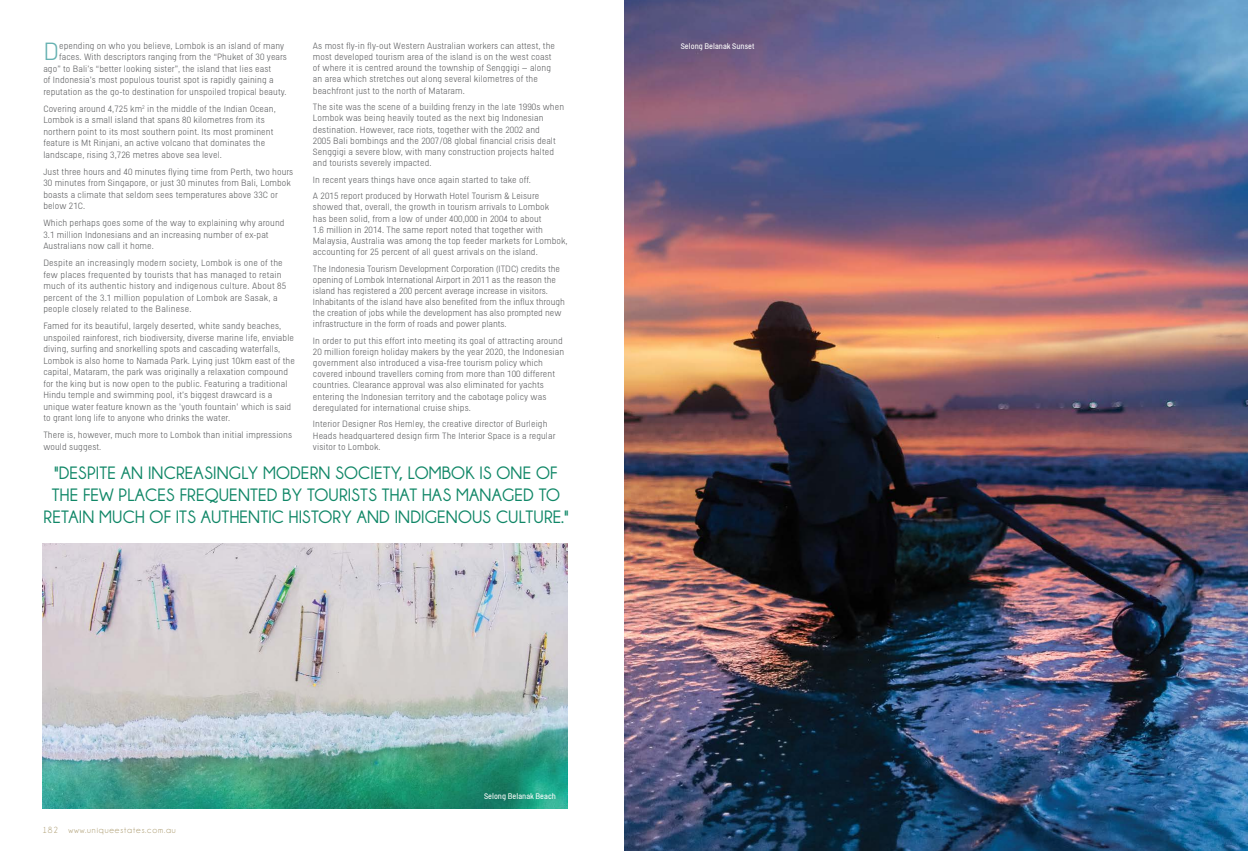
<style>
.page{position:relative;width:1248px;height:851px;background:#fff}
.page>*{position:absolute;margin:0;border:0;box-sizing:border-box;transform-origin:0 0}
.t1{font:300 24.6px "Helsinki";color:#65b1b1}
.t2{font:700 18px/21.6px "Champagne&Limousines";letter-spacing:.01em;color:#108767;text-align:center}
.t3{font:300 9px/11.1px "Helsinki";letter-spacing:.01em;color:#58595b}
.t4{font:9px "Champagne&Limousines";letter-spacing:.1em;color:#a39161}
.t5{font:8px "Helsinki";color:#fff}
</style>
<div class="page">
<img style="left:624px;top:0;width:623px;height:850px">
<img style="left:43px;top:543px;width:524px;height:265px">
<p class="t3" style="left:313px;top:40px;width:244px">As most fly-in fly-out Western Australian workers can attest, the most developed tourism area of the island is on the west coast of where it is centred around the township of Senggigi – along an area which stretches out along several kilometres of the beachfront just to the north of Mataram.</p>
<p class="t3" style="left:313px;top:101px;width:253px">The site was the scene of a building frenzy in the late 1990s when Lombok was being heavily touted as the next big Indonesian destination. However, race riots, together with the 2002 and<br>2005 Bali bombings and the 2007/08 global financial crisis dealt Senggigi a severe blow, with many construction projects halted and tourists severely impacted.</p>
<p class="t3" style="left:313px;top:171px;width:228px;line-height:16.8px">In recent years things have once again started to take off.<br>A 2015 report produced by Horwath Hotel Tourism &amp; Leisure</p>
<p class="t3" style="left:313px;top:201px;width:256px">showed that, overall, the growth in tourism arrivals to Lombok<br>has been solid, from a low of under 400,000 in 2004 to about<br>1.6 million in 2014. The same report noted that together with Malaysia, Australia was among the top feeder markets for Lombok, accounting for 25 percent of all guest arrivals on the island.</p>
<p class="t3" style="left:313px;top:262px;width:253px">The Indonesia Tourism Development Corporation (ITDC) credits the opening of Lombok International Airport in 2011 as the reason the island has registered a 200 percent average increase in visitors.<br>Inhabitants of the island have also benefited from the influx through the creation of jobs while the development has also prompted new infrastructure in the form of roads and power plants.</p>
<p class="t3" style="left:313px;top:335px;width:253px">In order to put this effort into meeting its goal of attracting around 20 million foreign holiday makers by the year 2020, the Indonesian government also introduced a visa-free tourism policy which covered inbound travellers coming from more than 100 different countries. Clearance approval was also eliminated for yachts entering the Indonesian territory and the cabotage policy was deregulated for international cruise ships.</p>
<p class="t3" style="left:313px;top:418px;width:244px">Interior Designer Ros Hemley, the creative director of Burleigh<br>Heads headquartered design firm The Interior Space is a regular visitor to Lombok.</p>
<h2 class="t2" style="left:44px;top:462px;width:526px">"DESPITE AN INCREASINGLY MODERN SOCIETY, LOMBOK IS ONE OF<br>THE FEW PLACES FREQUENTED BY TOURISTS THAT HAS MANAGED TO<br>RETAIN MUCH OF ITS AUTHENTIC HISTORY AND INDIGENOUS CULTURE."</h2>
<h1 class="t1" style="left:43px;top:37px;width:17px">D</h1>
<p class="t3" style="left:59px;top:40px;width:226px">epending on who you believe, Lombok is an island of many</p>
<p class="t3" style="left:59px;top:51px;width:229px">faces. With descriptors ranging from the “Phuket of 30 years</p>
<p class="t3" style="left:43px;top:63px;width:229px">ago” to Bali’s “better looking sister”, the island that lies east</p>
<p class="t3" style="left:43px;top:74px;width:232px">of Indonesia’s most populous tourist spot is rapidly gaining a</p>
<p class="t3" style="left:43px;top:85px;width:245px">reputation as the go-to destination for unspoiled tropical beauty.</p>
<p class="t3" style="left:43px;top:102px;width:234px;line-height:11.5px">Covering around 4,725 km<sup>2</sup> in the middle of the Indian Ocean, Lombok is a small island that spans 80 kilometres from its northern point to its most southern point. Its most prominent feature is Mt Rinjani, an active volcano that dominates the landscape, rising 3,726 metres above sea level.</p>
<p class="t3" style="left:43px;top:165px;width:251px;line-height:11.5px">Just three hours and 40 minutes flying time from Perth, two hours 30 minutes from Singapore, or just 30 minutes from Bali, Lombok boasts a climate that seldom sees temperatures above 33C or below 21C.</p>
<p class="t3" style="left:43px;top:217px;width:243px;line-height:11.5px">Which perhaps goes some of the way to explaining why around<br>3.1 million Indonesians and an increasing number of ex-pat<br>Australians now call it home.</p>
<p class="t3" style="left:43px;top:257px;width:244px;line-height:11.5px">Despite an increasingly modern society, Lombok is one of the few places frequented by tourists that has managed to retain much of its authentic history and indigenous culture. About 85 percent of the 3.1 million population of Lombok are Sasak, a people closely related to the Balinese.</p>
<p class="t3" style="left:43px;top:320px;width:253px;line-height:11.5px">Famed for its beautiful, largely deserted, white sandy beaches, unspoiled rainforest, rich biodiversity, diverse marine life, enviable diving, surfing and snorkelling spots and cascading waterfalls, Lombok is also home to Namada Park. Lying just 10km east of the capital, Mataram, the park was originally a relaxation compound for the king but is now open to the public. Featuring a traditional Hindu temple and swimming pool, it’s biggest drawcard is a unique water feature known as the 'youth fountain' which is said to grant long life to anyone who drinks the water.</p>
<p class="t3" style="left:43px;top:429px;width:250px;line-height:11.5px">There is, however, much more to Lombok than initial impressions would suggest.</p>
<p class="t4" style="left:42px;top:824px;width:135px">182 www.uniqueestates.com.au</p>
<p class="t5" style="left:484px;top:790px;width:73px">Selong Belanak Beach</p>
<p class="t5" style="left:680px;top:41px;width:75px">Selong Belanak Sunset</p>
</div>
